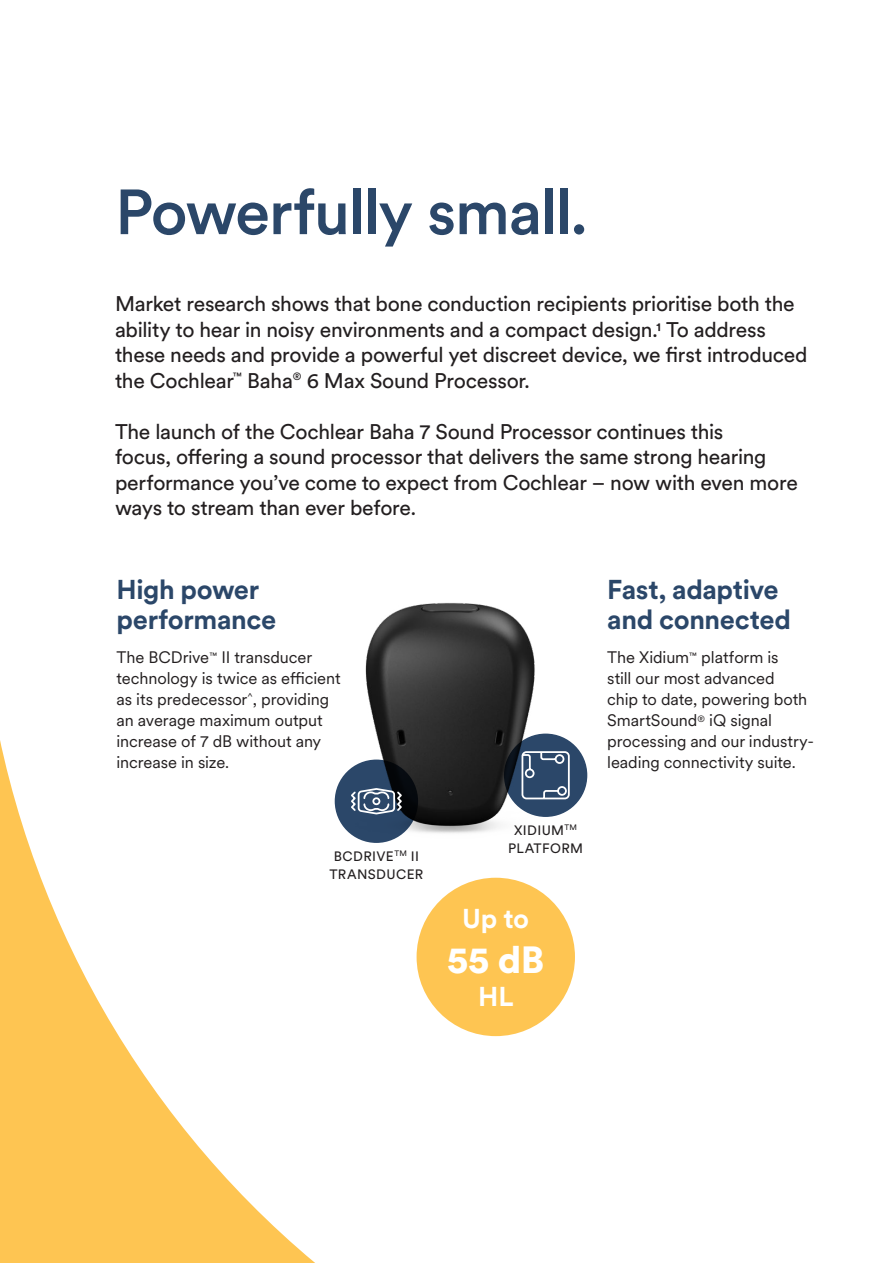
<style>
.page{position:relative;width:893px;height:1263px;background:#fff}
.page>*{position:absolute;margin:0;border:0;box-sizing:border-box;transform-origin:0 0}
.Heading_01{font:500 63px "Circular XX";letter-spacing:-.025em;color:#2b4769}
.Body_Copy_01{font:900 37.5px "Circular XX";color:#fff}
.Body_Copy_01-2{font:700 27px/30px "Circular XX";letter-spacing:-.015em;color:#2b4769}
.Body_Copy_01-3{font:700 27px "Circular XX";color:#fff}
.Intro_Copy_01{font:21px/25.5px "Circular XX";letter-spacing:-.015em;color:#231f20}
.Body_Copy_01-4{font:16.5px/21px "Circular XX";letter-spacing:-.005em;color:#231f20}
.CAPTION_-_CAPTIALS{font:13.5px/18px "Circular XX";letter-spacing:.03em;color:#231f20;text-align:center}
</style>
<div class="page">
<svg style="left:0;top:602px;width:588px;height:661px"></svg>
<div style="left:417px;top:878px;width:158px;height:158px;background:#fec552;border-radius:50%"></div>
<svg style="left:335px;top:759px;width:83px;height:84px;fill:#2b4769"></svg>
<svg style="left:349px;top:787px;width:54px;height:28px"></svg>
<p class="Heading_01" style="left:115px;top:169px;width:474px">Powerfully small.</p>
<p class="Intro_Copy_01" style="left:115px;top:290px;width:694px">Market research shows that bone conduction recipients prioritise both the ability to hear in noisy environments and a compact design.1 To address these needs and provide a powerful yet discreet device, we first introduced the Cochlear<sup>™</sup> Baha<sup>®</sup> 6 Max Sound Processor.</p>
<p class="Intro_Copy_01" style="left:115px;top:418px;width:684px">The launch of the Cochlear Baha 7 Sound Processor continues this<br>focus, offering a sound processor that delivers the same strong hearing performance you’ve come to expect from Cochlear – now with even more ways to stream than ever before.</p>
<p class="Body_Copy_01-2" style="left:117px;top:574px;width:161px">High power performance</p>
<p class="Body_Copy_01-4" style="left:117px;top:646px;width:226px">The BCDrive<sup>™</sup> II transducer technology is twice as efficient as its predecessor<sup>^</sup>, providing an average maximum output increase of 7 dB without any increase in size.</p>
<p class="CAPTION_-_CAPTIALS" style="left:329px;top:846px;width:95px">BCDRIVE<sup>TM</sup> II<br>TRANSDUCER</p>
<p class="CAPTION_-_CAPTIALS" style="left:508px;top:821px;width:77px">XIDIUM<sup>TM<br></sup>PLATFORM</p>
<p class="Body_Copy_01-3" style="left:462px;top:900px;width:69px">Up to</p>
<p class="Body_Copy_01" style="left:447px;top:934px;width:99px">55 dB</p>
<p class="Body_Copy_01-3" style="left:478px;top:978px;width:36px">HL</p>
<p class="Body_Copy_01-2" style="left:607px;top:574px;width:185px">Fast, adaptive and connected</p>
<p class="Body_Copy_01-4" style="left:607px;top:646px;width:208px">The Xidium<sup>™</sup> platform is<br>still our most advanced<br>chip to date, powering both<br>SmartSound<sup>®</sup> iQ signal processing and our industry&shy;leading connectivity suite.</p>
</div>
